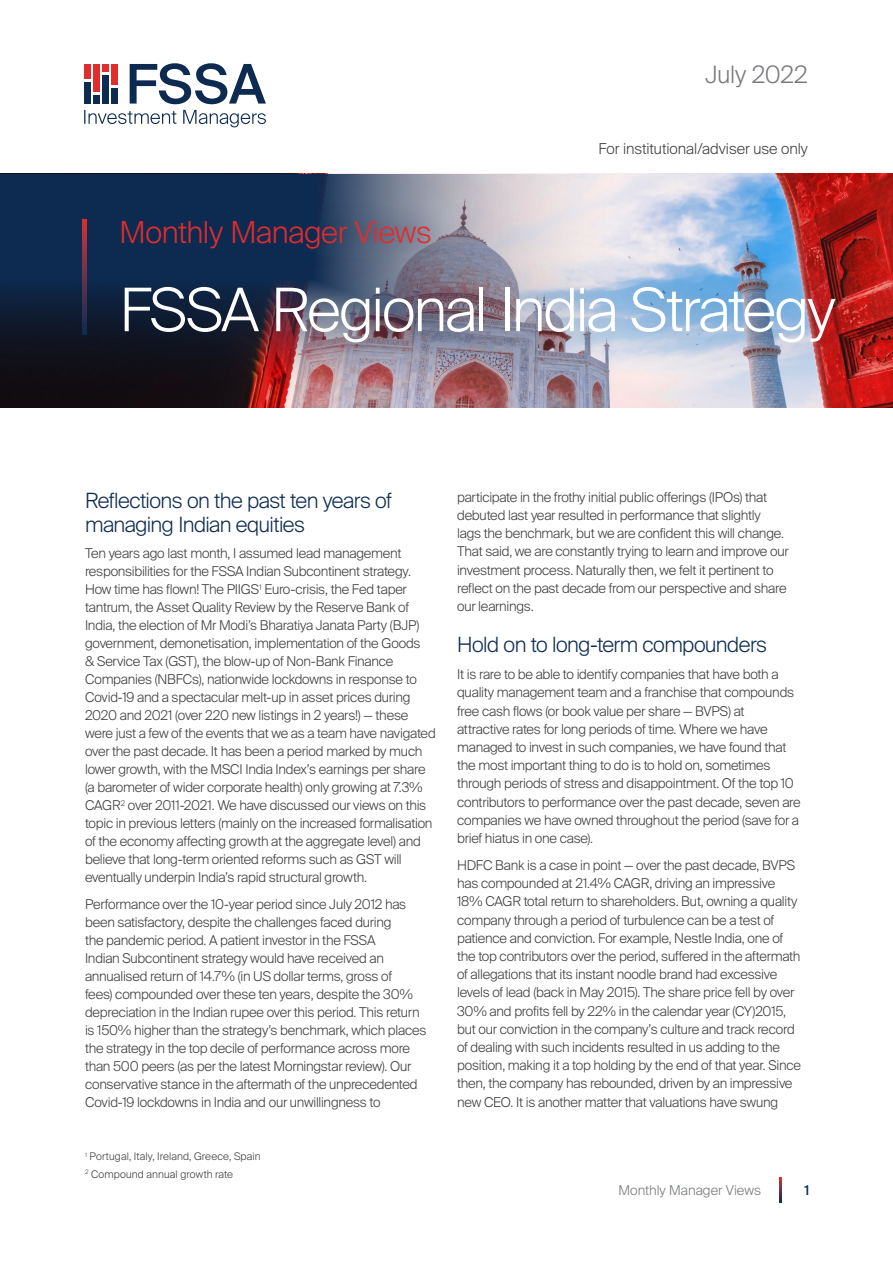
<style>
.page{position:relative;width:893px;height:1263px;background:#fff}
.page>*{position:absolute;margin:0;border:0;box-sizing:border-box;transform-origin:0 0}
.t1{font:300 60px "Suisse Intl";letter-spacing:-.03em;color:#fff}
.t2{font:300 30.15px "Suisse Intl";letter-spacing:-.01em;color:#e32c2c}
.t3{font:300 24px "Suisse Intl";letter-spacing:-.015em;color:#76787b}
.Heading{font:300 21px/24px "Suisse Intl";letter-spacing:-.025em;color:#0d2b51}
.Body_Copy{font:300 15px "Suisse Intl";color:#3e3e3f}
.Body_Copy-2{font:300 13.5px/18px "Suisse Intl";letter-spacing:-.015em;color:#3e3e3f}
.t4{font:300 13.5px "Suisse Intl";letter-spacing:.005em;color:#76787b}
.t5{font:500 13.5px "Suisse Intl";color:#0d2b51}
.t6{font:300 10.5px "Suisse Intl";letter-spacing:.01em;color:#3e3e3f}
</style>
<div class="page">
<svg style="left:779px;top:1177px;width:2px;height:25px"></svg>
<img style="left:634px;top:174px;width:259px;height:234px">
<svg style="left:0;top:174px;width:634px;height:234px;background:#5d5f71"></svg>
<svg style="left:84px;top:110px;width:182px;height:17px"></svg>
<div style="left:84px;top:64px;width:6px;height:14px;background:#e32c2c"></div>
<div style="left:103px;top:64px;width:6px;height:8px;background:#e32c2c"></div>
<div style="left:112px;top:64px;width:6px;height:21px;background:#e32c2c"></div>
<div style="left:93px;top:64px;width:6px;height:27px;background:#e32c2c"></div>
<div style="left:84px;top:82px;width:6px;height:22px;background:#0d2b51"></div>
<div style="left:93px;top:95px;width:6px;height:9px;background:#0d2b51"></div>
<div style="left:103px;top:75px;width:6px;height:29px;background:#0d2b51"></div>
<div style="left:112px;top:88px;width:6px;height:16px;background:#0d2b51"></div>
<svg style="left:130px;top:63px;width:136px;height:41px"></svg>
<div style="left:99px;top:199px;width:353px;height:72px;background:#0d2b51;opacity:.75"></div>
<div style="left:78px;top:240px;width:799px;height:147px;background:#0d2b51;opacity:.5"></div>
<svg style="left:82px;top:220px;width:5px;height:115px"></svg>
<p class="t3" style="left:705px;top:61px;width:104px">July 2022</p>
<p class="t2" style="left:120px;top:215px;width:314px">Monthly Manager Views</p>
<p class="Body_Copy" style="left:598px;top:140px;width:211px">For institutional/adviser use only</p>
<p class="t1" style="left:120px;top:275px;width:717px">FSSA Regional India Strategy</p>
<p class="Heading" style="left:85px;top:488px;width:308px">Reflections on the past ten years of managing Indian equities</p>
<p class="Body_Copy-2" style="left:85px;top:544px;width:352px">Ten years ago last month, I assumed lead management responsibilities for the FSSA Indian Subcontinent strategy.<br>How time has flown! The PIIGS<sup>1</sup> Euro-crisis, the Fed taper tantrum, the Asset Quality Review by the Reserve Bank of India, the election of Mr Modi’s Bharatiya Janata Party (BJP) government, demonetisation, implementation of the Goods<br>&amp; Service Tax (GST), the blow-up of Non-Bank Finance Companies (NBFCs), nationwide lockdowns in response to Covid-19 and a spectacular melt-up in asset prices during 2020 and 2021 (over 220 new listings in 2 years!) — these were just a few of the events that we as a team have navigated over the past decade. It has been a period marked by much lower growth, with the MSCI India Index’s earnings per share (a barometer of wider corporate health) only growing at 7.3% CAGR<sup>2</sup> over 2011-2021. We have discussed our views on this topic in previous letters (mainly on the increased formalisation of the economy affecting growth at the aggregate level) and believe that long-term oriented reforms such as GST will eventually underpin India’s rapid structural growth.</p>
<p class="Body_Copy-2" style="left:85px;top:895px;width:343px">Performance over the 10-year period since July 2012 has been satisfactory, despite the challenges faced during<br>the pandemic period. A patient investor in the FSSA<br>Indian Subcontinent strategy would have received an annualised return of 14.7% (in US dollar terms, gross of<br>fees) compounded over these ten years, despite the 30% depreciation in the Indian rupee over this period. This return is 150% higher than the strategy’s benchmark, which places the strategy in the top decile of performance across more than 500 peers (as per the latest Morningstar review). Our conservative stance in the aftermath of the unprecedented Covid-19 lockdowns in India and our unwillingness to</p>
<p class="t6" style="left:85px;top:1150px;width:177px"><sup>1</sup> Portugal, Italy, Ireland, Greece, Spain</p>
<p class="t6" style="left:85px;top:1168px;width:150px"><sup>2</sup> Compound annual growth rate</p>
<p class="Body_Copy-2" style="left:457px;top:488px;width:333px">participate in the frothy initial public offerings (IPOs) that debuted last year resulted in performance that slightly<br>lags the benchmark, but we are confident this will change.<br>That said, we are constantly trying to learn and improve our investment process. Naturally then, we felt it pertinent to reflect on the past decade from our perspective and share our learnings.</p>
<p class="Heading" style="left:457px;top:633px;width:312px">Hold on to long-term compounders</p>
<p class="Body_Copy-2" style="left:457px;top:665px;width:345px">It is rare to be able to identify companies that have both a quality management team and a franchise that compounds free cash flows (or book value per share — BVPS) at<br>attractive rates for long periods of time. Where we have managed to invest in such companies, we have found that the most important thing to do is to hold on, sometimes through periods of stress and disappointment. Of the top 10 contributors to performance over the past decade, seven are companies we have owned throughout the period (save for a brief hiatus in one case).</p>
<p class="Body_Copy-2" style="left:457px;top:856px;width:345px">HDFC Bank is a case in point — over the past decade, BVPS has compounded at 21.4% CAGR, driving an impressive 18% CAGR total return to shareholders. But, owning a quality company through a period of turbulence can be a test of patience and conviction. For example, Nestle India, one of the top contributors over the period, suffered in the aftermath of allegations that its instant noodle brand had excessive levels of lead (back in May 2015). The share price fell by over 30% and profits fell by 22% in the calendar year (CY)2015, but our conviction in the company’s culture and track record of dealing with such incidents resulted in us adding to the position, making it a top holding by the end of that year. Since then, the company has rebounded, driven by an impressive new CEO. It is another matter that valuations have swung</p>
<p class="t4" style="left:618px;top:1182px;width:144px">Monthly Manager Views</p>
<p class="t5" style="left:804px;top:1182px;width:6px">1</p>
</div>
